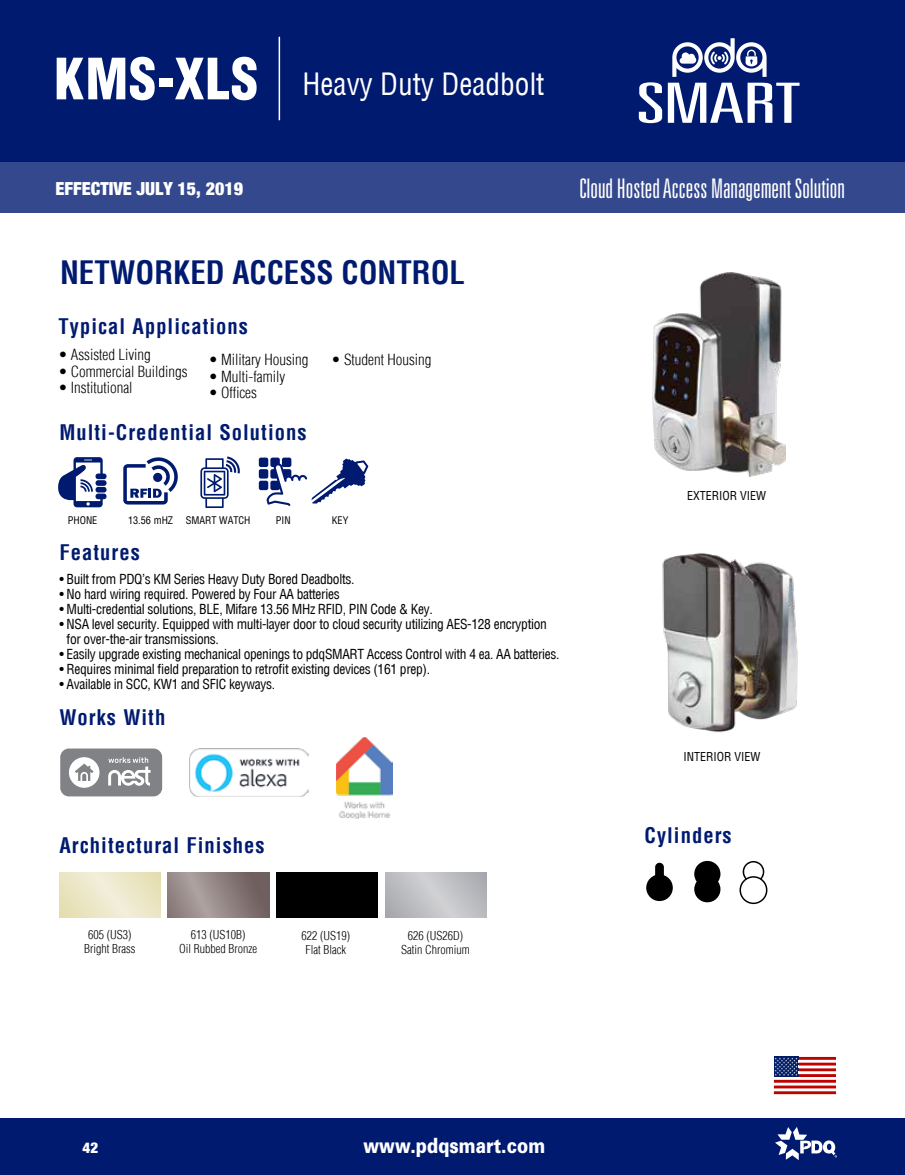
<style>
.page{position:relative;width:905px;height:1175px;background:#fff}
.page>*{position:absolute;margin:0;border:0;box-sizing:border-box;transform-origin:0 0}
.t1{font:700 condensed 31.5px "Helvetica LT";color:#001a70}
.t2{font:condensed 30px "Helvetica LT";color:#fff}
.t3{font:300 ultra-condensed 27px "Univers";color:#fff}
.t4{font:700 condensed 21px "Helvetica LT";letter-spacing:.05em;color:#001a70}
.t5{font:900 21px "Univers";color:#fff;scale:.8 1}
.t6{font:900 condensed 18px "Helvetica Neue";color:#fff}
.t7{font:300 condensed 15px "Helvetica LT";color:#000}
.t8{font:900 condensed 15px "Helvetica Neue";color:#fff}
.t9{font:condensed 13.5px/15px "Helvetica LT";letter-spacing:-.025em;color:#000}
.t10{font:300 condensed 12px/13.5px "Helvetica LT";color:#000;text-align:center}
.t11{font:condensed 12px "Helvetica LT";color:#000}
.t12{font:condensed 10.2px "Helvetica LT";color:#000}
.s1{font-weight:900;font-size:55.5px}
</style>
<div class="page">
<div style="left:276px;top:872px;width:101px;height:45px;background:#000"></div>
<svg style="left:385px;top:872px;width:102px;height:45px;background:#bebfc3"></svg>
<img style="left:337px;top:737px;width:55px;height:82px">
<div style="left:0;top:0;width:904px;height:162px;background:#001a70"></div>
<div style="left:0;top:162px;width:904px;height:51px;background:#33488d"></div>
<hr style="left:278px;top:37px;width:2px;height:83px;background:#fff">
<img style="left:652px;top:272px;width:133px;height:204px">
<img style="left:662px;top:553px;width:136px;height:180px">
<svg style="left:168px;top:872px;width:101px;height:45px;background:#8e8180"></svg>
<svg style="left:59px;top:872px;width:102px;height:45px;background:#ece6c7"></svg>
<div style="left:60px;top:748px;width:102px;height:48px;background:#808285;border-radius:9px"></div>
<div style="left:69px;top:757px;width:30px;height:30px;background:#fff;border-radius:50%"></div>
<svg style="left:75px;top:763px;width:19px;height:18px"></svg>
<svg style="left:108px;top:757px;width:42px;height:28px"></svg>
<img style="left:190px;top:748px;width:119px;height:48px">
<svg style="left:638px;top:38px;width:161px;height:85px"></svg>
<div style="left:646px;top:874px;width:26px;height:27px;background:#000;border-radius:50%"></div>
<div style="left:655px;top:862px;width:9px;height:19px;background:#000;border-radius:4px"></div>
<svg style="left:694px;top:861px;width:26px;height:41px"></svg>
<svg style="left:739px;top:861px;width:28px;height:43px"></svg>
<svg style="left:123px;top:457px;width:55px;height:47px"></svg>
<svg style="left:58px;top:457px;width:48px;height:50px"></svg>
<svg style="left:200px;top:456px;width:40px;height:52px"></svg>
<svg style="left:259px;top:457px;width:109px;height:49px"></svg>
<div style="left:0;top:1118px;width:904px;height:56px;background:#001a70"></div>
<svg style="left:775px;top:1127px;width:61px;height:33px"></svg>
<svg style="left:774px;top:1056px;width:62px;height:39px"></svg>
<svg style="left:774px;top:1057px;width:24px;height:20px"></svg>
<hr style="left:798px;top:1059px;width:38px;height:3px;background:#fefefe">
<hr style="left:798px;top:1065px;width:38px;height:3px;background:#fefefe">
<hr style="left:798px;top:1071px;width:38px;height:3px;background:#fefefe">
<hr style="left:773px;top:1077px;width:63px;height:2px;background:#fefefe">
<hr style="left:773px;top:1082px;width:63px;height:3px;background:#fefefe">
<hr style="left:773px;top:1088px;width:63px;height:3px;background:#fefefe">
<hr style="left:798px;top:1057px;width:38px;height:2px;background:#bd0202">
<hr style="left:798px;top:1062px;width:38px;height:3px;background:#bd0202">
<hr style="left:798px;top:1068px;width:38px;height:3px;background:#bd0202">
<hr style="left:798px;top:1074px;width:38px;height:3px;background:#bd0202">
<hr style="left:773px;top:1079px;width:63px;height:3px;background:#bd0202">
<hr style="left:773px;top:1085px;width:63px;height:3px;background:#bd0202">
<hr style="left:773px;top:1091px;width:63px;height:3px;background:#bd0202">
<svg style="left:774px;top:1057px;width:23px;height:18px"></svg>
<h2 class="t2" style="left:54px;top:65px;width:491px"><span class="s1">KMS-XLS</span> Heavy Duty Deadbolt</h2>
<h3 class="t6" style="left:55px;top:174px;width:189px">EFFECTIVE JULY 15, 2019</h3>
<h3 class="t3" style="left:579px;top:174px;width:267px">Cloud Hosted Access Management Solution</h3>
<h1 class="t1" style="left:60px;top:252px;width:406px">NETWORKED ACCESS CONTROL</h1>
<h3 class="t4" style="left:58px;top:313px;width:191px">Typical Applications</h3>
<p class="t7" style="left:58px;top:345px;width:94px">• Assisted Living</p>
<p class="t7" style="left:58px;top:362px;width:131px">• Commercial Buildings</p>
<p class="t7" style="left:58px;top:378px;width:76px">• Institutional</p>
<p class="t7" style="left:209px;top:350px;width:101px">• Military Housing</p>
<p class="t7" style="left:209px;top:367px;width:78px">• Multi-family</p>
<p class="t7" style="left:209px;top:383px;width:50px">• Offices</p>
<h3 class="t4" style="left:59px;top:419px;width:249px">Multi-Credential Solutions</h3>
<p class="t7" style="left:331px;top:350px;width:101px">• Student Housing</p>
<p class="t12" style="left:68px;top:513px;width:31px">PHONE</p>
<p class="t12" style="left:128px;top:513px;width:124px">13.56 mHZ SMART WATCH</p>
<p class="t12" style="left:276px;top:513px;width:16px">PIN</p>
<p class="t12" style="left:332px;top:513px;width:18px">KEY</p>
<h3 class="t4" style="left:59px;top:539px;width:82px">Features</h3>
<p class="t9" style="left:59px;top:572px;width:296px">• Built from PDQ’s KM Series Heavy Duty Bored Deadbolts.</p>
<p class="t9" style="left:59px;top:587px;width:282px">• No hard wiring required. Powered by Four AA batteries</p>
<p class="t9" style="left:59px;top:602px;width:375px">• Multi-credential solutions, BLE, Mifare 13.56 MHz RFID, PIN Code &amp; Key.</p>
<p class="t9" style="left:67px;top:617px;width:482px;text-indent:-7px">• NSA level security. Equipped with multi-layer door to cloud security utilizing AES-128 encryption for over-the-air transmissions.</p>
<p class="t9" style="left:59px;top:647px;width:501px">• Easily upgrade existing mechanical openings to pdqSMART Access Control with 4 ea. AA batteries.</p>
<p class="t9" style="left:59px;top:662px;width:372px">• Requires minimal field preparation to retrofit existing devices (161 prep).</p>
<p class="t9" style="left:59px;top:677px;width:217px">• Available in SCC, KW1 and SFIC keyways.</p>
<h3 class="t4" style="left:59px;top:704px;width:107px">Works With</h3>
<p class="t11" style="left:687px;top:488px;width:81px">EXTERIOR VIEW</p>
<p class="t11" style="left:683px;top:749px;width:79px">INTERIOR VIEW</p>
<h3 class="t4" style="left:59px;top:832px;width:207px">Architectural Finishes</h3>
<h3 class="t4" style="left:644px;top:821px;width:89px">Cylinders</h3>
<p class="t10" style="left:84px;top:928px;width:53px">605 (US3)<br>Bright Brass</p>
<p class="t10" style="left:179px;top:928px;width:79px">613 (US10B)<br>Oil Rubbed Bronze</p>
<p class="t10" style="left:301px;top:929px;width:50px">622 (US19)<br>Flat Black</p>
<p class="t10" style="left:401px;top:929px;width:70px">626 (US26D)<br>Satin Chromium</p>
<p class="t8" style="left:82px;top:1135px;width:17px">42</p>
<h3 class="t5" style="left:363px;top:1131px;width:229px">www.pdqsmart.com</h3>
</div>
